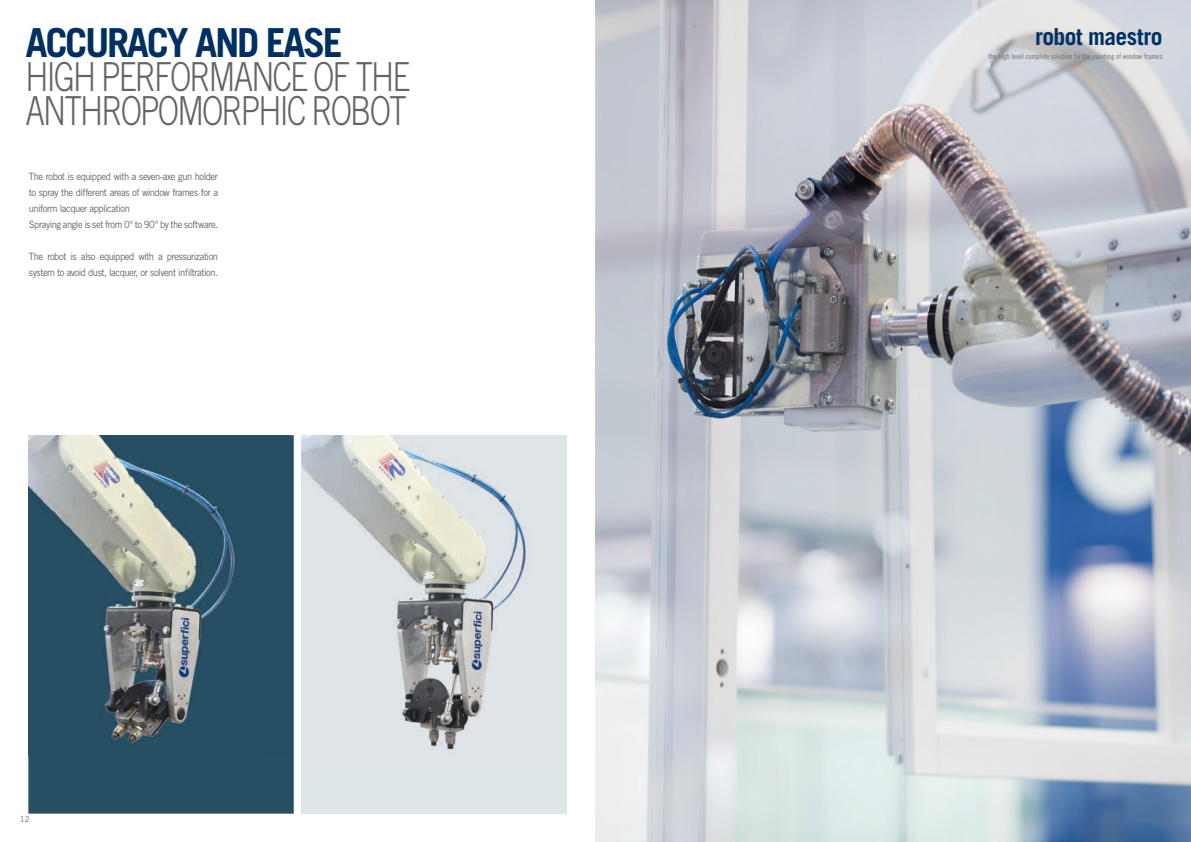
<style>
.page{position:relative;width:1191px;height:842px;background:#fff}
.page>*{position:absolute;margin:0;border:0;box-sizing:border-box;transform-origin:0 0}
.t1{font:300 40px/34px "Trade Gothic LT Std";letter-spacing:-.06em;color:#646463;scale:.8 1}
.t2{font:700 40px "Trade Gothic LT Std";letter-spacing:-.06em;color:#003063}
.t3{font:700 23.5px "Trade Gothic LT Std";letter-spacing:-.015em;color:#003063}
.t4{font:10px/16px "Trade Gothic LT Std";letter-spacing:-.05em;color:#646463;scale:.94 1}
.t5{font:8px "Trade Gothic LT Std";color:#646463}
.t6{font:7.5px "Trade Gothic LT Std Cn 18";letter-spacing:.005em;color:#70706f}
</style>
<div class="page">
<div style="left:28px;top:435px;width:266px;height:379px;background:#264f63"></div>
<div style="left:302px;top:435px;width:265px;height:379px;background:#dee5e9"></div>
<img style="left:302px;top:435px;width:226px;height:318px">
<img style="left:28px;top:435px;width:260px;height:321px">
<img style="left:595px;top:0;width:596px;height:842px">
<h1 class="t2" style="left:26px;top:18px;width:319px">ACCURACY AND EASE</h1>
<h1 class="t1" style="left:26px;top:59px;width:482px">HIGH PERFORMANCE OF THE<br>ANTHROPOMORPHIC ROBOT</h1>
<p class="t4" style="left:29px;top:169px;width:203px">The robot is equipped with a seven-axe gun holder to spray the different areas of window frames for a uniform lacquer application<br>Spraying angle is set from 0° to 90° by the software.</p>
<p class="t4" style="left:29px;top:249px;width:203px">The robot is also equipped with a pressurization system to avoid dust, lacquer, or solvent infiltration.</p>
<p class="t5" style="left:20px;top:814px;width:11px">12</p>
<h2 class="t3" style="left:1035px;top:23px;width:129px">robot maestro</h2>
<p class="t6" style="left:988px;top:52px;width:176px">the high level complete solution for the painting of window frames</p>
<p class="t5" style="left:1161px;top:814px;width:11px">13</p>
</div>
